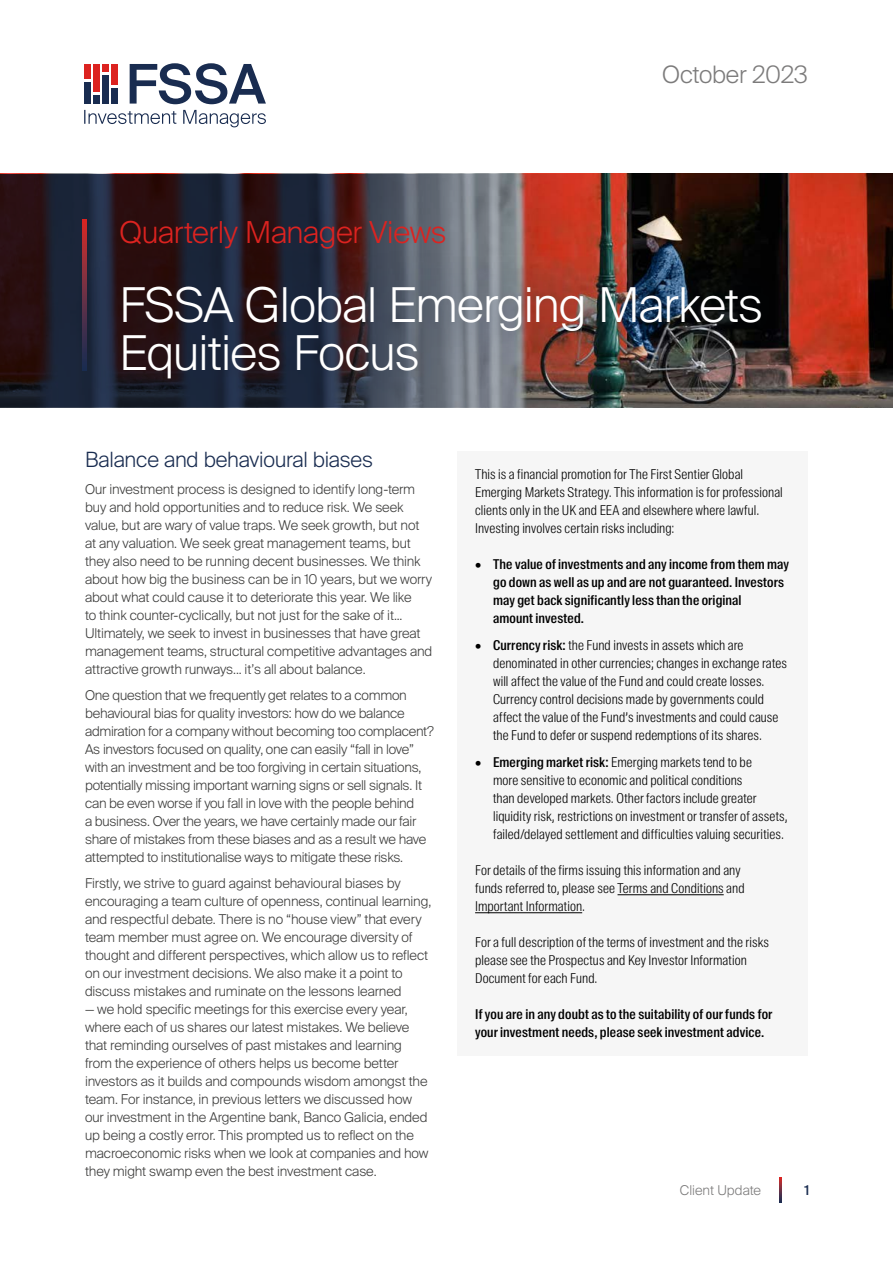
<style>
.page{position:relative;width:893px;height:1263px;background:#fff}
.page>*{position:absolute;margin:0;border:0;box-sizing:border-box;transform-origin:0 0}
.t1{font:300 48px/48px "Suisse Intl";letter-spacing:-.015em;color:#fff}
.t2{font:300 30.15px "Suisse Intl";letter-spacing:-.01em;color:#dc2320}
.t3{font:300 24px "Suisse Intl";letter-spacing:-.01em;color:#7c7b7b}
.t4{font:300 21px "Suisse Intl";letter-spacing:-.01em;color:#192c50}
.t5{font:300 13.5px/18px "Suisse Intl";letter-spacing:-.01em;color:#3c3c3b}
.t6{font:300 13.5px/18px "Suisse Intl Cond";letter-spacing:.01em;color:#000}
.t7{font:500 13.5px/18px "Suisse Intl Cond";letter-spacing:.01em;color:#000}
.t8{font:300 13.5px "Suisse Intl";color:#7c7b7b}
.t9{font:500 13.5px "Suisse Intl";color:#192c50}
.s1{font-weight:300}
.s2{font-weight:500}
</style>
<div class="page">
<svg style="left:779px;top:1177px;width:2px;height:25px"></svg>
<svg style="left:84px;top:110px;width:182px;height:17px"></svg>
<div style="left:84px;top:64px;width:6px;height:14px;background:#dc2320"></div>
<div style="left:103px;top:64px;width:6px;height:8px;background:#dc2320"></div>
<div style="left:112px;top:64px;width:6px;height:21px;background:#dc2320"></div>
<div style="left:93px;top:64px;width:6px;height:27px;background:#dc2320"></div>
<div style="left:84px;top:82px;width:6px;height:22px;background:#192c50"></div>
<div style="left:93px;top:95px;width:6px;height:9px;background:#192c50"></div>
<div style="left:103px;top:75px;width:6px;height:29px;background:#192c50"></div>
<div style="left:112px;top:88px;width:6px;height:16px;background:#192c50"></div>
<svg style="left:130px;top:63px;width:136px;height:41px"></svg>
<img style="left:643px;top:174px;width:250px;height:234px">
<svg style="left:0;top:174px;width:643px;height:234px;background:#442e34"></svg>
<svg style="left:82px;top:220px;width:5px;height:20px"></svg>
<div style="left:76px;top:240px;width:728px;height:178px;background:#192c50;opacity:.5"></div>
<div style="left:457px;top:451px;width:351px;height:604px;background:#f6f6f6"></div>
<hr style="left:617px;top:894px;width:107px;height:1px;background:#000">
<hr style="left:475px;top:912px;width:107px;height:1px;background:#000">
<h2 class="t2" style="left:120px;top:215px;width:329px">Quarterly Manager Views</h2>
<h3 class="t3" style="left:662px;top:61px;width:147px">October 2023</h3>
<h1 class="t1" style="left:120px;top:281px;width:645px">FSSA Global Emerging Markets<br>Equities Focus</h1>
<h3 class="t4" style="left:85px;top:447px;width:290px">Balance and behavioural biases</h3>
<p class="t5" style="left:85px;top:480px;width:349px">Our investment process is designed to identify long-term buy and hold opportunities and to reduce risk. We seek value, but are wary of value traps. We seek growth, but not at any valuation. We seek great management teams, but they also need to be running decent businesses. We think about how big the business can be in 10 years, but we worry about what could cause it to deteriorate this year. We like<br>to think counter-cyclically, but not just for the sake of it...<br>Ultimately, we seek to invest in businesses that have great management teams, structural competitive advantages and attractive growth runways... it’s all about balance.</p>
<p class="t5" style="left:85px;top:686px;width:350px">One question that we frequently get relates to a common behavioural bias for quality investors: how do we balance admiration for a company without becoming too complacent?<br>As investors focused on quality, one can easily “fall in love” with an investment and be too forgiving in certain situations, potentially missing important warning signs or sell signals. It can be even worse if you fall in love with the people behind<br>a business. Over the years, we have certainly made our fair share of mistakes from these biases and as a result we have attempted to institutionalise ways to mitigate these risks.</p>
<p class="t5" style="left:85px;top:875px;width:348px">Firstly, we strive to guard against behavioural biases by encouraging a team culture of openness, continual learning, and respectful debate. There is no “house view” that every team member must agree on. We encourage diversity of thought and different perspectives, which allow us to reflect on our investment decisions. We also make it a point to discuss mistakes and ruminate on the lessons learned</p>
<p class="t5" style="left:85px;top:1001px;width:345px">— we hold specific meetings for this exercise every year, where each of us shares our latest mistakes. We believe that reminding ourselves of past mistakes and learning from the experience of others helps us become better investors as it builds and compounds wisdom amongst the team. For instance, in previous letters we discussed how our investment in the Argentine bank, Banco Galicia, ended up being a costly error. This prompted us to reflect on the macroeconomic risks when we look at companies and how they might swamp even the best investment case.</p>
<p class="t6" style="left:475px;top:465px;width:309px">This is a financial promotion for The First Sentier Global Emerging Markets Strategy. This information is for professional clients only in the UK and EEA and elsewhere where lawful.<br>Investing involves certain risks including:</p>
<p class="t7" style="left:493px;top:555px;width:297px;text-indent:-18px"><span class="s1">•</span> The value of investments and any income from them may go down as well as up and are not guaranteed. Investors may get back significantly less than the original<br>amount invested.</p>
<p class="t6" style="left:493px;top:636px;width:295px;text-indent:-18px">• <span class="s2">Currency risk:</span> the Fund invests in assets which are denominated in other currencies; changes in exchange rates will affect the value of the Fund and could create losses.<br>Currency control decisions made by governments could affect the value of the Fund’s investments and could cause the Fund to defer or suspend redemptions of its shares.</p>
<p class="t6" style="left:493px;top:753px;width:296px;text-indent:-18px">• <span class="s2">Emerging market risk:</span> Emerging markets tend to be<br>more sensitive to economic and political conditions<br>than developed markets. Other factors include greater liquidity risk, restrictions on investment or transfer of assets, failed/delayed settlement and difficulties valuing securities.</p>
<p class="t6" style="left:475px;top:861px;width:271px">For details of the firms issuing this information and any funds referred to, please see Terms and Conditions and<br>Important Information.</p>
<p class="t6" style="left:475px;top:933px;width:295px">For a full description of the terms of investment and the risks please see the Prospectus and Key Investor Information<br>Document for each Fund.</p>
<p class="t7" style="left:475px;top:1005px;width:299px">If you are in any doubt as to the suitability of our funds for your investment needs, please seek investment advice.</p>
<p class="t8" style="left:680px;top:1182px;width:83px">Client Update</p>
<p class="t9" style="left:804px;top:1182px;width:6px">1</p>
</div>
